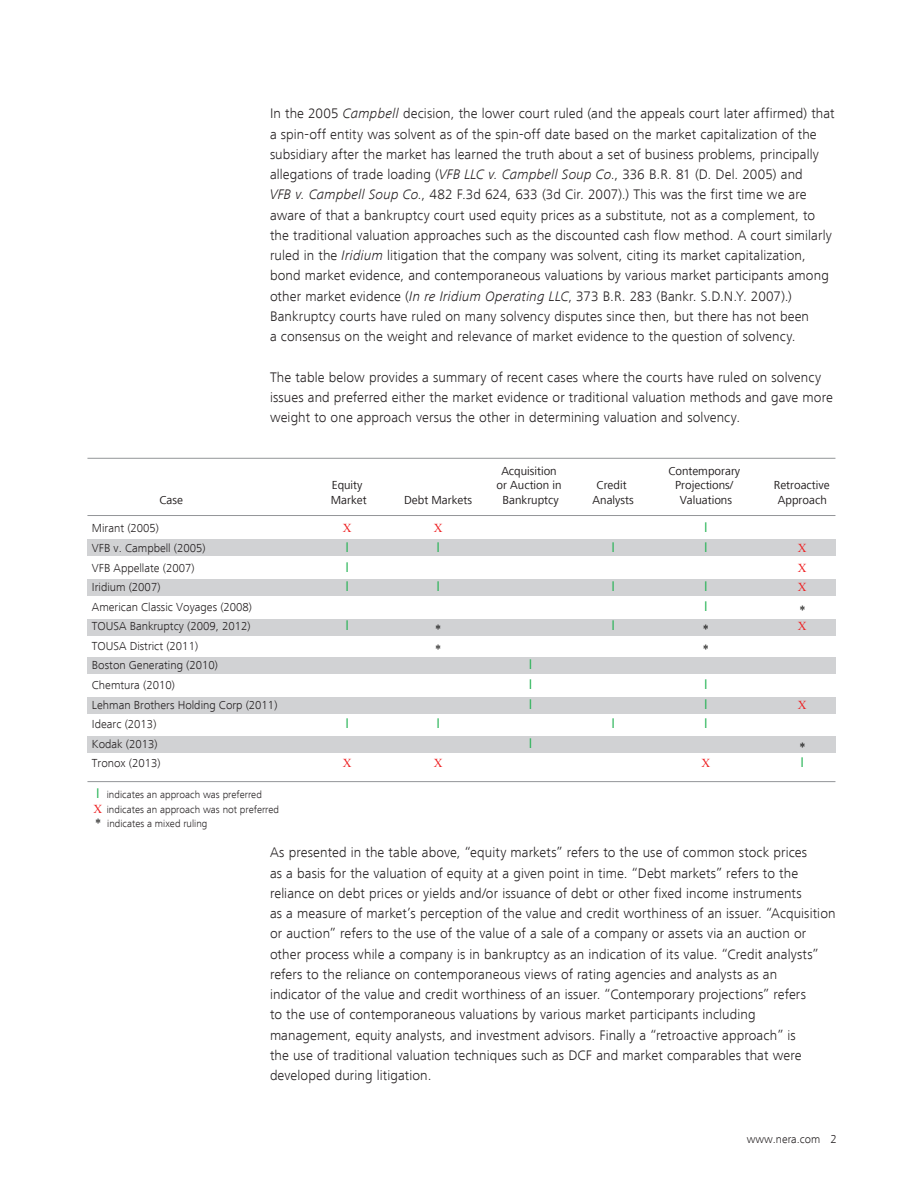
<style>
.page{position:relative;width:918px;height:1188px;background:#fff}
.page>*{position:absolute;margin:0;border:0;box-sizing:border-box;transform-origin:0 0}
.Body_Text{font:300 14.25px/20.2px "Frutiger Next LT";letter-spacing:.005em;color:#231f20}
.t1{font:12.15px "Geneva";color:#20b150}
.t2{font:12.15px "Times New Roman";color:#ee2123}
.t3{font:12.15px "Times New Roman";color:#050504}
.t4{font:300 12px "Frutiger Next LT";color:#231f20}
.t5{font:12px/14.2px "Frutiger Next LT";color:#231f20;text-align:center}
.t6{font:300 11.7px "Frutiger Next LT";color:#231f20}
.t7{font:300 10.5px/15.3px "Frutiger Next LT";color:#231f20}
.s1{font-style:italic}
.s2{font-family:"Geneva";font-weight:400;font-size:12.15px;color:#20b150}
.s3{font-family:"Times New Roman";font-weight:400;font-size:12.15px;color:#ee2123}
.s4{font-family:"Times New Roman";font-weight:400;font-size:12.15px;color:#050504}
.s5{font-size:12px}
</style>
<div class="page">
<div style="left:87px;top:540px;width:748px;height:16px;background:#d1d2d4"></div>
<div style="left:87px;top:579px;width:748px;height:17px;background:#d1d2d4"></div>
<div style="left:87px;top:619px;width:748px;height:16px;background:#d1d2d4"></div>
<div style="left:87px;top:657px;width:748px;height:17px;background:#d1d2d4"></div>
<div style="left:87px;top:697px;width:748px;height:16px;background:#d1d2d4"></div>
<div style="left:87px;top:736px;width:748px;height:17px;background:#d1d2d4"></div>
<hr style="left:87px;top:515px;width:748px;height:1px;background:#939598">
<hr style="left:87px;top:781px;width:748px;height:1px;background:#939598">
<hr style="left:87px;top:458px;width:748px;height:1px;background:#939598">
<p class="t5" style="left:160px;top:493px;width:25px">Case</p>
<p class="Body_Text" style="left:270px;top:103px;width:566px">In the 2005 <span class="s1">Campbell</span> decision, the lower court ruled (and the appeals court later affirmed) that a spin-off entity was solvent as of the spin-off date based on the market capitalization of the subsidiary after the market has learned the truth about a set of business problems, principally allegations of trade loading (<span class="s1">VFB LLC v. Campbell Soup Co</span>., 336 B.R. 81 (D. Del. 2005) and<br><span class="s1">VFB v. Campbell Soup Co.</span>, 482 F.3d 624, 633 (3d Cir. 2007).) This was the first time we are aware of that a bankruptcy court used equity prices as a substitute, not as a complement, to the traditional valuation approaches such as the discounted cash flow method. A court similarly ruled in the <span class="s1">Iridium</span> litigation that the company was solvent, citing its market capitalization, bond market evidence, and contemporaneous valuations by various market participants among other market evidence (<span class="s1">In re Iridium Operating LLC</span>, 373 B.R. 283 (Bankr. S.D.N.Y. 2007).)<br>Bankruptcy courts have ruled on many solvency disputes since then, but there has not been<br>a consensus on the weight and relevance of market evidence to the question of solvency.</p>
<p class="Body_Text" style="left:270px;top:367px;width:565px">The table below provides a summary of recent cases where the courts have ruled on solvency issues and preferred either the market evidence or traditional valuation methods and gave more weight to one approach versus the other in determining valuation and solvency.</p>
<p class="t5" style="left:331px;top:478px;width:37px;text-align:left">Equity<br>Market</p>
<p class="t5" style="left:404px;top:493px;width:69px">Debt Markets</p>
<p class="t5" style="left:497px;top:464px;width:67px">Acquisition or Auction in<br>Bankruptcy</p>
<p class="t5" style="left:593px;top:478px;width:43px">Credit<br>Analysts</p>
<p class="t5" style="left:668px;top:464px;width:73px">Contemporary<br>Projections/<br>Valuations</p>
<p class="t5" style="left:774px;top:478px;width:57px">Retroactive<br>Approach</p>
<p class="t4" style="left:92px;top:522px;width:69px">Mirant (2005)</p>
<p class="t2" style="left:343px;top:520px;width:10px">X</p>
<p class="t2" style="left:434px;top:520px;width:10px">X</p>
<p class="t1" style="left:705px;top:518px;width:4px">l</p>
<p class="t4" style="left:92px;top:541px;width:115px">VFB v. Campbell (2005)</p>
<p class="t1" style="left:346px;top:537px;width:4px">l</p>
<p class="t1" style="left:437px;top:537px;width:4px">l</p>
<p class="t1" style="left:612px;top:537px;width:4px">l</p>
<p class="t1" style="left:705px;top:537px;width:4px">l</p>
<p class="t2" style="left:798px;top:540px;width:10px">X</p>
<p class="t4" style="left:92px;top:561px;width:104px">VFB Appellate (2007)</p>
<p class="t1" style="left:346px;top:557px;width:4px">l</p>
<p class="t2" style="left:798px;top:559px;width:10px">X</p>
<p class="t4" style="left:92px;top:581px;width:70px">Iridium (2007)</p>
<p class="t1" style="left:346px;top:576px;width:4px">l</p>
<p class="t1" style="left:437px;top:576px;width:4px">l</p>
<p class="t1" style="left:612px;top:576px;width:4px">l</p>
<p class="t1" style="left:705px;top:576px;width:4px">l</p>
<p class="t2" style="left:798px;top:579px;width:10px">X</p>
<p class="t4" style="left:92px;top:600px;width:162px">American Classic Voyages (2008)</p>
<p class="t1" style="left:705px;top:596px;width:4px">l</p>
<p class="t3" style="left:800px;top:602px;width:8px">*</p>
<p class="t4" style="left:92px;top:620px;width:160px">TOUSA Bankruptcy (2009, 2012)</p>
<p class="t1" style="left:346px;top:615px;width:4px">l</p>
<p class="t3" style="left:435px;top:621px;width:8px">*</p>
<p class="t1" style="left:612px;top:615px;width:4px">l</p>
<p class="t3" style="left:703px;top:621px;width:8px">*</p>
<p class="t2" style="left:798px;top:618px;width:10px">X</p>
<p class="t4" style="left:92px;top:640px;width:108px">TOUSA District (2011)</p>
<p class="t3" style="left:435px;top:641px;width:8px">*</p>
<p class="t3" style="left:703px;top:641px;width:8px">*</p>
<p class="t4" style="left:92px;top:659px;width:128px">Boston Generating (2010)</p>
<p class="t1" style="left:529px;top:655px;width:4px">l</p>
<p class="t4" style="left:92px;top:678px;width:85px">Chemtura (2010)</p>
<p class="t1" style="left:529px;top:674px;width:4px">l</p>
<p class="t1" style="left:705px;top:674px;width:4px">l</p>
<p class="t4" style="left:92px;top:698px;width:187px">Lehman Brothers Holding Corp (2011)</p>
<p class="t1" style="left:529px;top:694px;width:4px">l</p>
<p class="t1" style="left:705px;top:694px;width:4px">l</p>
<p class="t2" style="left:798px;top:696px;width:10px">X</p>
<p class="t4" style="left:92px;top:717px;width:66px">Idearc (2013)</p>
<p class="t1" style="left:346px;top:713px;width:4px">l</p>
<p class="t1" style="left:437px;top:713px;width:4px">l</p>
<p class="t1" style="left:612px;top:713px;width:4px">l</p>
<p class="t1" style="left:705px;top:713px;width:4px">l</p>
<p class="t4" style="left:92px;top:737px;width:67px">Kodak (2013)</p>
<p class="t1" style="left:529px;top:733px;width:4px">l</p>
<p class="t3" style="left:800px;top:738px;width:8px">*</p>
<p class="t4" style="left:92px;top:757px;width:70px">Tronox (2013)</p>
<p class="t2" style="left:343px;top:755px;width:10px">X</p>
<p class="t2" style="left:434px;top:755px;width:10px">X</p>
<p class="t2" style="left:702px;top:755px;width:10px">X</p>
<p class="t1" style="left:801px;top:752px;width:4px">l</p>
<p class="t7" style="left:94px;top:787px;width:187px"><span class="s2">l</span> indicates an approach was preferred<br><span class="s3">X</span> indicates an approach was not preferred</p>
<p class="t7" style="left:95px;top:816px;width:114px"><span class="s4">*</span> indicates a mixed ruling</p>
<p class="Body_Text" style="left:270px;top:842px;width:567px">As presented in the table above, “equity markets” refers to the use of common stock prices<br>as a basis for the valuation of equity at a given point in time. “Debt markets” refers to the reliance on debt prices or yields and/or issuance of debt or other fixed income instruments<br>as a measure of market’s perception of the value and credit worthiness of an issuer. “Acquisition or auction” refers to the use of the value of a sale of a company or assets via an auction or other process while a company is in bankruptcy as an indication of its value. “Credit analysts” refers to the reliance on contemporaneous views of rating agencies and analysts as an<br>indicator of the value and credit worthiness of an issuer. “Contemporary projections” refers<br>to the use of contemporaneous valuations by various market participants including management, equity analysts, and investment advisors. Finally a “retroactive approach” is<br>the use of traditional valuation techniques such as DCF and market comparables that were developed during litigation.</p>
<p class="t6" style="left:747px;top:1132px;width:92px">www.nera.com <span class="s5">2</span></p>
</div>
